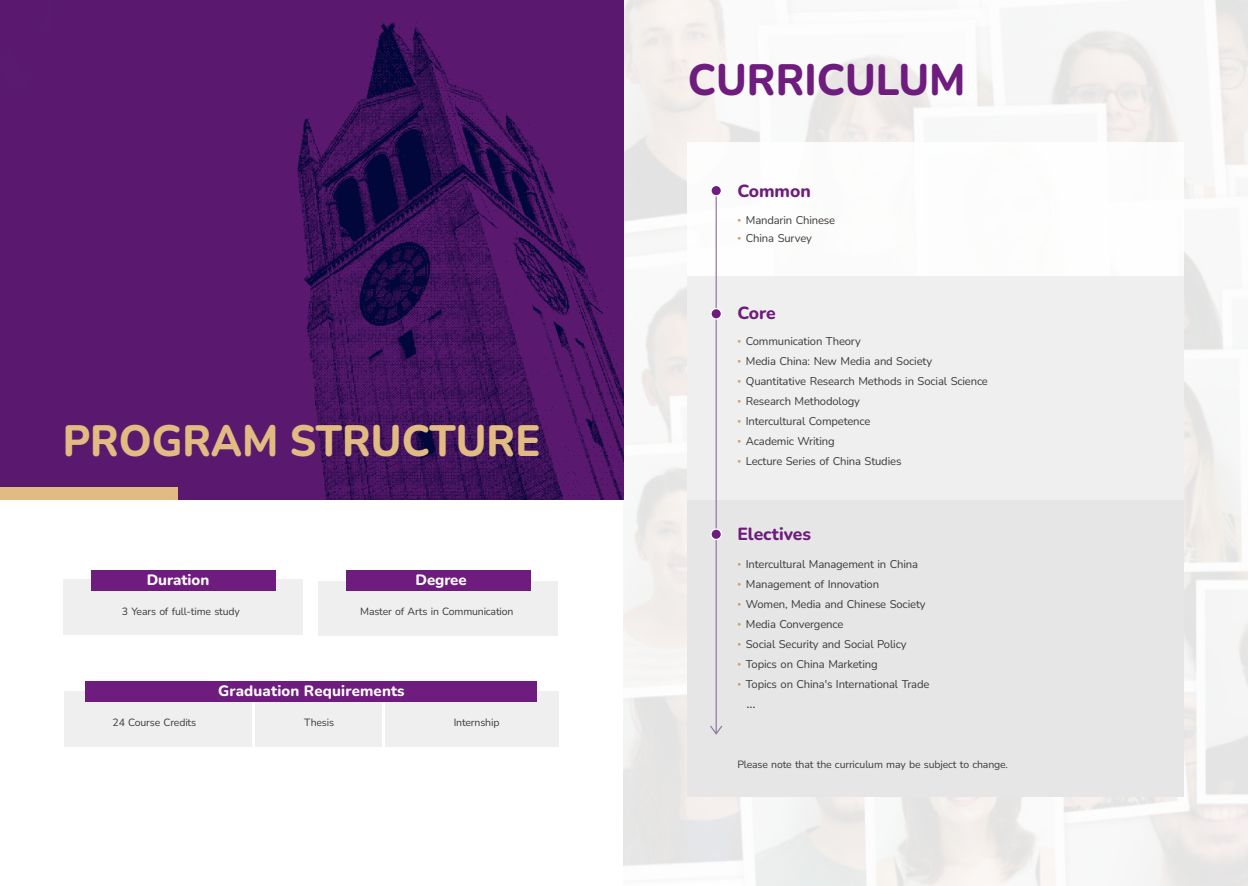
<style>
.page{position:relative;width:1248px;height:886px;background:#fff}
.page>*{position:absolute;margin:0;border:0;box-sizing:border-box;transform-origin:0 0}
.t1{font:800 43.75px "Nunito";color:#e1bb82;scale:.95 1}
.t2{font:800 43.75px "Nunito";color:#6e1c7d;scale:.95 1}
.t3{font:800 17.5px "Nunito";color:#6e1c7d}
.t4{font:800 15px "Nunito";letter-spacing:.01em;color:#fff}
.t5{font:13.75px "Nunito";color:#3e3a39}
.t6{font:11.25px/20px "Nunito";letter-spacing:-.015em;color:#3e3a39}
.t7{font:10.5px "Nunito";letter-spacing:-.015em;color:#3e3a39}
.s1{font-weight:900;font-size:13.75px;color:#c9a063}
</style>
<div class="page">
<div style="left:255px;top:691px;width:127px;height:56px;background:#efefef"></div>
<div style="left:384px;top:691px;width:174px;height:56px;background:#efefef"></div>
<div style="left:65px;top:691px;width:187px;height:56px;background:#efefef"></div>
<img style="left:0;top:0;width:624px;height:500px">
<div style="left:63px;top:579px;width:240px;height:56px;background:#efefef"></div>
<div style="left:318px;top:581px;width:240px;height:54px;background:#efefef"></div>
<div style="left:85px;top:681px;width:451px;height:20px;background:#6e1c7d"></div>
<div style="left:346px;top:570px;width:184px;height:20px;background:#6e1c7d"></div>
<div style="left:91px;top:570px;width:184px;height:20px;background:#6e1c7d"></div>
<div style="left:0;top:487px;width:178px;height:13px;background:#e1bb82"></div>
<div style="left:687px;top:500px;width:496px;height:297px;background:#e6e6e6"></div>
<div style="left:687px;top:277px;width:496px;height:223px;background:#efefef"></div>
<hr style="left:715px;top:191px;width:1px;height:543px;background:#907aa6">
<svg style="left:711px;top:186px;width:10px;height:10px"></svg>
<svg style="left:711px;top:308px;width:11px;height:12px"></svg>
<svg style="left:710px;top:528px;width:12px;height:12px"></svg>
<svg style="left:710px;top:724px;width:13px;height:11px"></svg>
<h1 class="t1" style="left:63px;top:411px;width:504px">PROGRAM STRUCTURE</h1>
<h3 class="t4" style="left:147px;top:569px;width:64px">Duration</h3>
<h3 class="t4" style="left:415px;top:569px;width:53px">Degree</h3>
<p class="t7" style="left:122px;top:604px;width:119px">3 Years of full-time study</p>
<p class="t7" style="left:360px;top:604px;width:155px">Master of Arts in Communication</p>
<h3 class="t4" style="left:218px;top:680px;width:188px">Graduation Requirements</h3>
<p class="t7" style="left:113px;top:715px;width:85px">24 Course Credits</p>
<p class="t7" style="left:304px;top:715px;width:31px">Thesis</p>
<p class="t7" style="left:453px;top:715px;width:47px">Internship</p>
<h1 class="t2" style="left:687px;top:50px;width:294px">CURRICULUM</h1>
<h2 class="t3" style="left:737px;top:178px;width:75px">Common</h2>
<p class="t6" style="left:737px;top:211px;width:99px;line-height:17.5px"><span class="s1">·</span> Mandarin Chinese <span class="s1">·</span> China Survey</p>
<h2 class="t3" style="left:737px;top:301px;width:40px">Core</h2>
<p class="t6" style="left:737px;top:331px;width:252px"><span class="s1">·</span> Communication Theory<br><span class="s1">·</span> Media China: New Media and Society<br><span class="s1">·</span> Quantitative Research Methods in Social Science <span class="s1">·</span> Research Methodology<br><span class="s1">·</span> Intercultural Competence<br><span class="s1">·</span> Academic Writing<br><span class="s1">·</span> Lecture Series of China Studies</p>
<h2 class="t3" style="left:737px;top:522px;width:75px">Electives</h2>
<p class="t6" style="left:737px;top:554px;width:193px"><span class="s1">·</span> Intercultural Management in China<br><span class="s1">·</span> Management of Innovation<br><span class="s1">·</span> Women, Media and Chinese Society <span class="s1">·</span> Media Convergence<br><span class="s1">·</span> Social Security and Social Policy<br><span class="s1">·</span> Topics on China Marketing<br><span class="s1">·</span> Topics on China's International Trade</p>
<p class="t5" style="left:746px;top:694px;width:11px">...</p>
<p class="t7" style="left:737px;top:757px;width:272px">Please note that the curriculum may be subject to change.</p>
</div>
